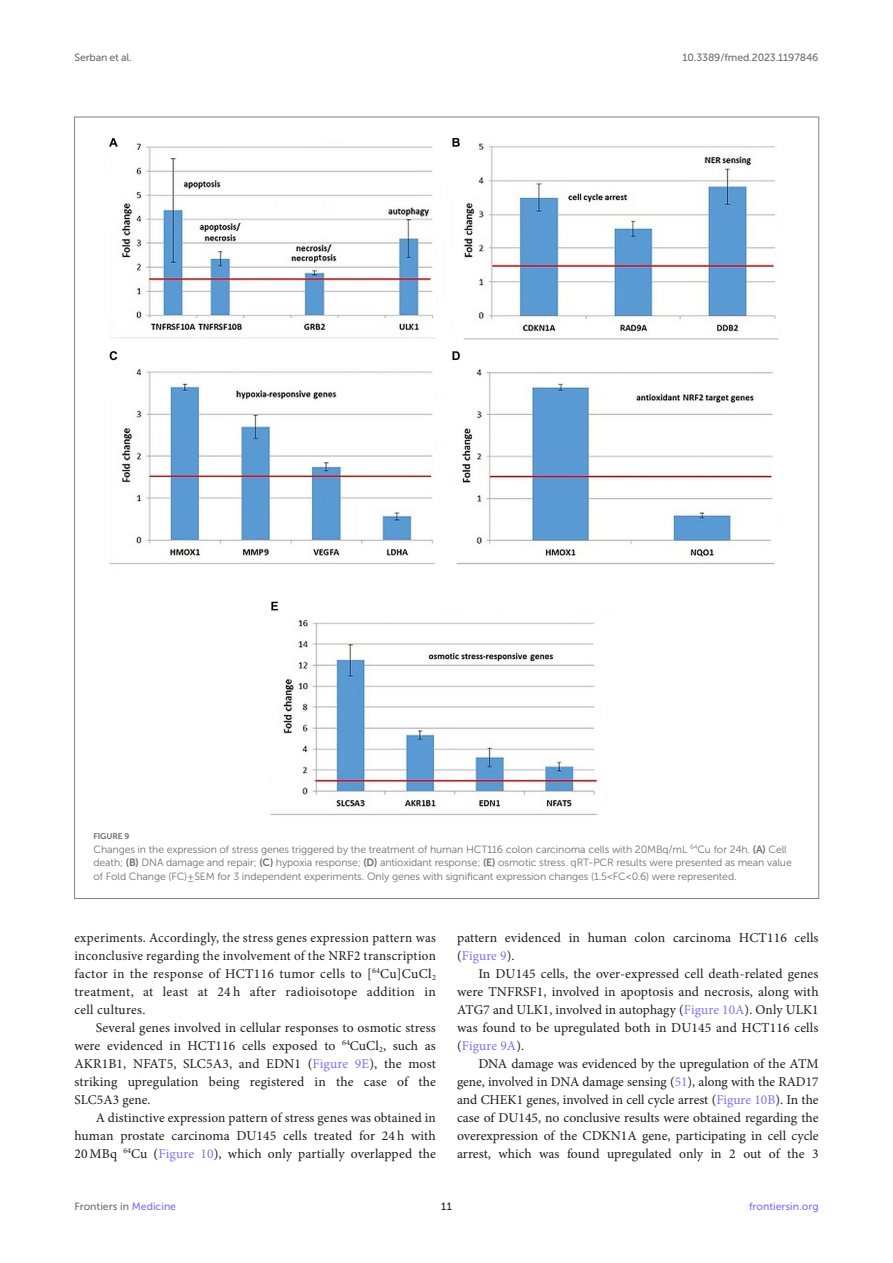
<style>
.page{position:relative;width:893px;height:1263px;background:#fff}
.page>*{position:absolute;margin:0;border:0;box-sizing:border-box;transform-origin:0 0}
.TEXT{font:13.5px/18px "Minion Pro";letter-spacing:.01em;color:#1b1c1b;text-align:justify}
.FIG_LEG{font:10.5px/13.5px "Museo Sans 300";letter-spacing:-.01em;color:#706f70}
.t1{font:10.5px "Museo Sans 500";letter-spacing:-.015em;color:#706f70}
.t2{font:10.5px "Museo Sans 500";color:#856df0}
.t3{font:10.5px "Museo Sans 500";color:#1b1c1b}
.FIG_HD{font:8.25px "Museo Sans 700";letter-spacing:-.01em;color:#706f70}
.s1{font-family:"Museo Sans 700"}
.s2{color:#856df0}
</style>
<div class="page">
<img style="left:109px;top:138px;width:670px;height:677px">
<p class="t1" style="left:74px;top:51px;width:59px">Serban et al.</p>
<p class="t1" style="left:683px;top:51px;width:137px">10.3389/fmed.2023.1197846</p>
<p class="FIG_HD" style="left:94px;top:832px;width:37px">FIGURE 9</p>
<p class="FIG_LEG" style="left:94px;top:842px;width:700px">Changes in the expression of stress genes triggered by the treatment of human HCT116 colon carcinoma cells with 20 MBq/mL <sup>64</sup>Cu for 24 h. <span class="s1">(A)</span> Cell death; <span class="s1">(B)</span> DNA damage and repair; <span class="s1">(C)</span> hypoxia response; <span class="s1">(D)</span> antioxidant response; <span class="s1">(E)</span> osmotic stress. qRT-PCR results were presented as mean value of Fold Change (FC) ± SEM for 3 independent experiments. Only genes with significant expression changes (1.5 &lt; FC &lt; 0.6) were represented.</p>
<p class="TEXT" style="left:74px;top:929px;width:363px">experiments. Accordingly, the stress genes expression pattern was inconclusive regarding the involvement of the NRF2 transcription factor in the response of HCT116 tumor cells to [<sup>64</sup>Cu]CuCl<sub>2 </sub>treatment, at least at 24 h after radioisotope addition in cell cultures.</p>
<p class="TEXT" style="left:74px;top:1019px;width:363px;text-indent:21px">Several genes involved in cellular responses to osmotic stress were evidenced in HCT116 cells exposed to <sup>64</sup>CuCl<sub>2</sub>, such as AKR1B1, NFAT5, SLC5A3, and EDN1 (<span class="s2">Figure 9E</span>), the most striking upregulation being registered in the case of the SLC5A3 gene.</p>
<p class="TEXT" style="left:74px;top:1109px;width:363px;text-indent:21px">A distinctive expression pattern of stress genes was obtained in human prostate carcinoma DU145 cells treated for 24 h with 20MBq <sup>64</sup>Cu (<span class="s2">Figure 10</span>), which only partially overlapped the</p>
<p class="TEXT" style="left:457px;top:929px;width:363px">pattern evidenced in human colon carcinoma HCT116 cells (<span class="s2">Figure 9</span>).</p>
<p class="TEXT" style="left:457px;top:965px;width:363px;text-indent:21px">In DU145 cells, the over-expressed cell death-related genes were TNFRSF1, involved in apoptosis and necrosis, along with ATG7 and ULK1, involved in autophagy (<span class="s2">Figure 10A</span>). Only ULK1 was found to be upregulated both in DU145 and HCT116 cells (<span class="s2">Figure 9A</span>).</p>
<p class="TEXT" style="left:457px;top:1055px;width:363px;text-indent:21px">DNA damage was evidenced by the upregulation of the ATM gene, involved in DNA damage sensing (<span class="s2">51</span>), along with the RAD17 and CHEK1 genes, involved in cell cycle arrest (<span class="s2">Figure 10B</span>). In the case of DU145, no conclusive results were obtained regarding the overexpression of the CDKN1A gene, participating in cell cycle arrest, which was found upregulated only in 2 out of the 3</p>
<p class="t1" style="left:74px;top:1200px;width:103px">Frontiers in <span class="s2">Medicine</span></p>
<p class="t3" style="left:441px;top:1200px;width:12px">11</p>
<p class="t2" style="left:749px;top:1200px;width:71px">frontiersin.org</p>
</div>
